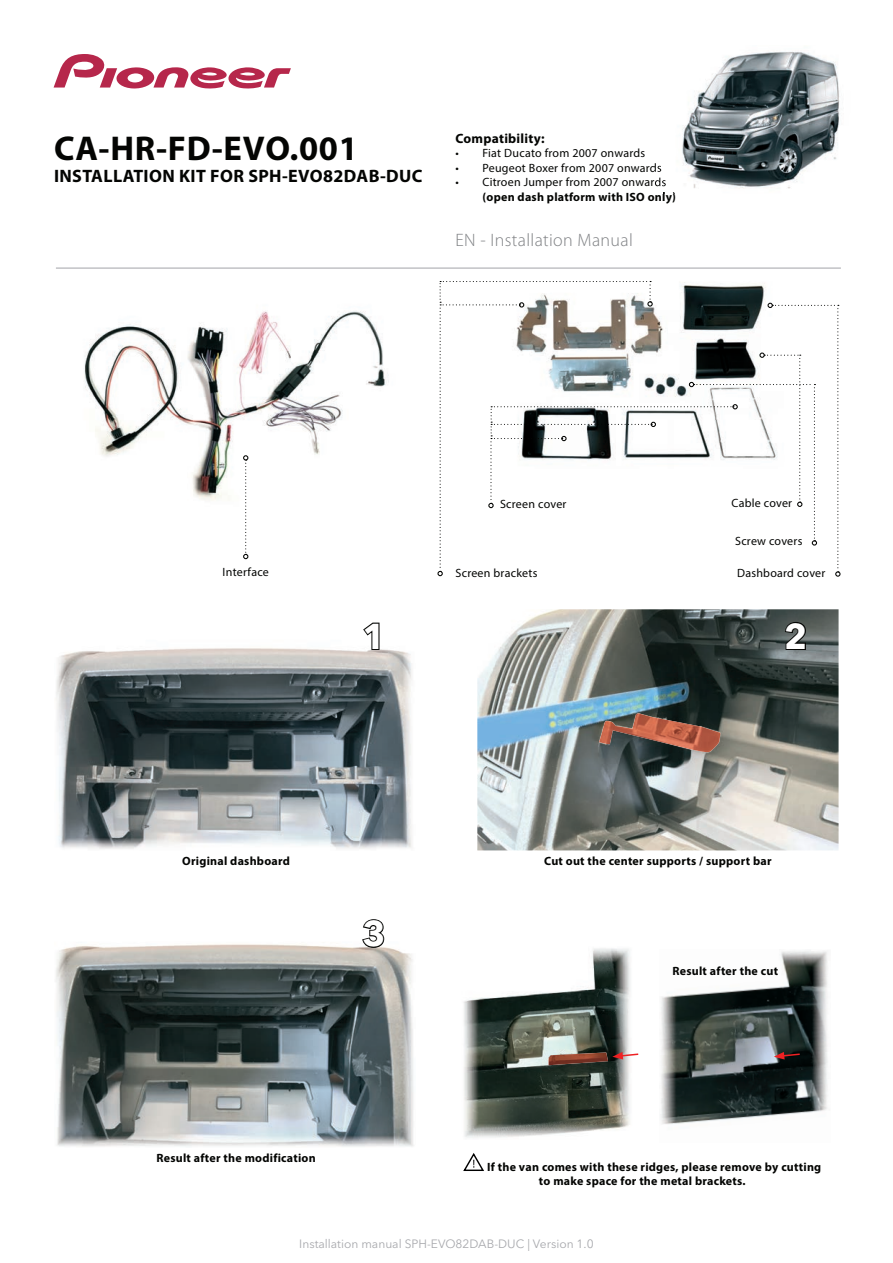
<style>
.page{position:relative;width:893px;height:1263px;background:#fff}
.page>*{position:absolute;margin:0;border:0;box-sizing:border-box;transform-origin:0 0}
.t1{font:700 35.7px "Avenir Next LT Pro";color:#fff}
.t2{font:700 34.5px "Myriad Pro";letter-spacing:.02em;color:#040503}
.t3{font:700 18px "Myriad Pro";letter-spacing:.02em;color:#040503}
.t4{font:300 18px "Myriad Pro";letter-spacing:.02em;color:#808285}
.t5{font:700 13.5px "Myriad Pro";letter-spacing:.02em;color:#040503}
.t6{font:700 12px/14.4px "Myriad Pro";letter-spacing:.02em;color:#040503}
.t7{font:12px "Myriad Pro";letter-spacing:.02em;color:#040503}
.t8{font:12px "Avenir Next LT Pro";color:#a8a9ad}
</style>
<div class="page">
<img style="left:84px;top:311px;width:305px;height:190px">
<img style="left:56px;top:648px;width:356px;height:201px">
<img style="left:56px;top:944px;width:358px;height:203px">
<img style="left:477px;top:609px;width:361px;height:241px">
<svg style="left:54px;top:54px;width:237px;height:34px"></svg>
<hr style="left:56px;top:268px;width:785px;height:1px;background:#a8a9ad">
<svg style="left:362px;top:622px;width:19px;height:29px"></svg>
<svg style="left:784px;top:621px;width:23px;height:30px"></svg>
<svg style="left:361px;top:919px;width:24px;height:30px"></svg>
<svg style="left:243px;top:455px;width:5px;height:104px"></svg>
<img style="left:599px;top:713px;width:121px;height:39px">
<img style="left:463px;top:948px;width:167px;height:190px">
<img style="left:660px;top:950px;width:168px;height:174px">
<svg style="left:463px;top:1153px;width:21px;height:18px"></svg>
<img style="left:682px;top:51px;width:158px;height:138px">
<svg style="left:654px;top:163px;width:21px;height:30px"></svg>
<img style="left:549px;top:1052px;width:59px;height:13px">
<svg style="left:612px;top:1052px;width:27px;height:7px"></svg>
<svg style="left:774px;top:1052px;width:27px;height:7px"></svg>
<svg style="left:437px;top:281px;width:403px;height:296px"></svg>
<h2 class="t2" style="left:54px;top:126px;width:305px">CA-HR-FD-EVO.001</h2>
<h3 class="t3" style="left:54px;top:164px;width:370px">INSTALLATION KIT FOR SPH-EVO82DAB-DUC</h3>
<p class="t5" style="left:455px;top:130px;width:91px">Compatibility:</p>
<p class="t7" style="left:455px;top:146px;width:191px">• Fiat Ducato from 2007 onwards</p>
<p class="t7" style="left:455px;top:160px;width:208px">• Peugeot Boxer from 2007 onwards</p>
<p class="t7" style="left:455px;top:175px;width:212px">• Citroen Jumper from 2007 onwards</p>
<p class="t6" style="left:482px;top:189px;width:195px">(open dash platform with ISO only)</p>
<h3 class="t4" style="left:455px;top:230px;width:179px">EN - Installation Manual</h3>
<p class="t7" style="left:500px;top:497px;width:68px">Screen cover</p>
<p class="t7" style="left:731px;top:495px;width:62px">Cable cover</p>
<p class="t7" style="left:735px;top:533px;width:69px">Screw covers</p>
<p class="t7" style="left:223px;top:564px;width:48px">Interface</p>
<p class="t7" style="left:455px;top:565px;width:83px">Screen brackets</p>
<p class="t7" style="left:737px;top:565px;width:90px">Dashboard cover</p>
<h1 class="t1" style="left:362px;top:614px;width:25px">1</h1>
<h1 class="t1" style="left:784px;top:614px;width:25px">2</h1>
<p class="t6" style="left:182px;top:853px;width:109px">Original dashboard</p>
<h1 class="t1" style="left:362px;top:912px;width:25px">3</h1>
<p class="t6" style="left:156px;top:1150px;width:161px">Result after the modification</p>
<p class="t6" style="left:544px;top:853px;width:229px">Cut out the center supports / support bar</p>
<p class="t6" style="left:672px;top:963px;width:107px">Result after the cut</p>
<p class="t6" style="left:539px;top:1159px;width:284px;text-indent:-52px">If the van comes with these ridges, please remove by cutting to make space for the metal brackets.</p>
<p class="t8" style="left:299px;top:1236px;width:296px">Installation manual SPH-EVO82DAB-DUC | Version 1.0</p>
</div>
